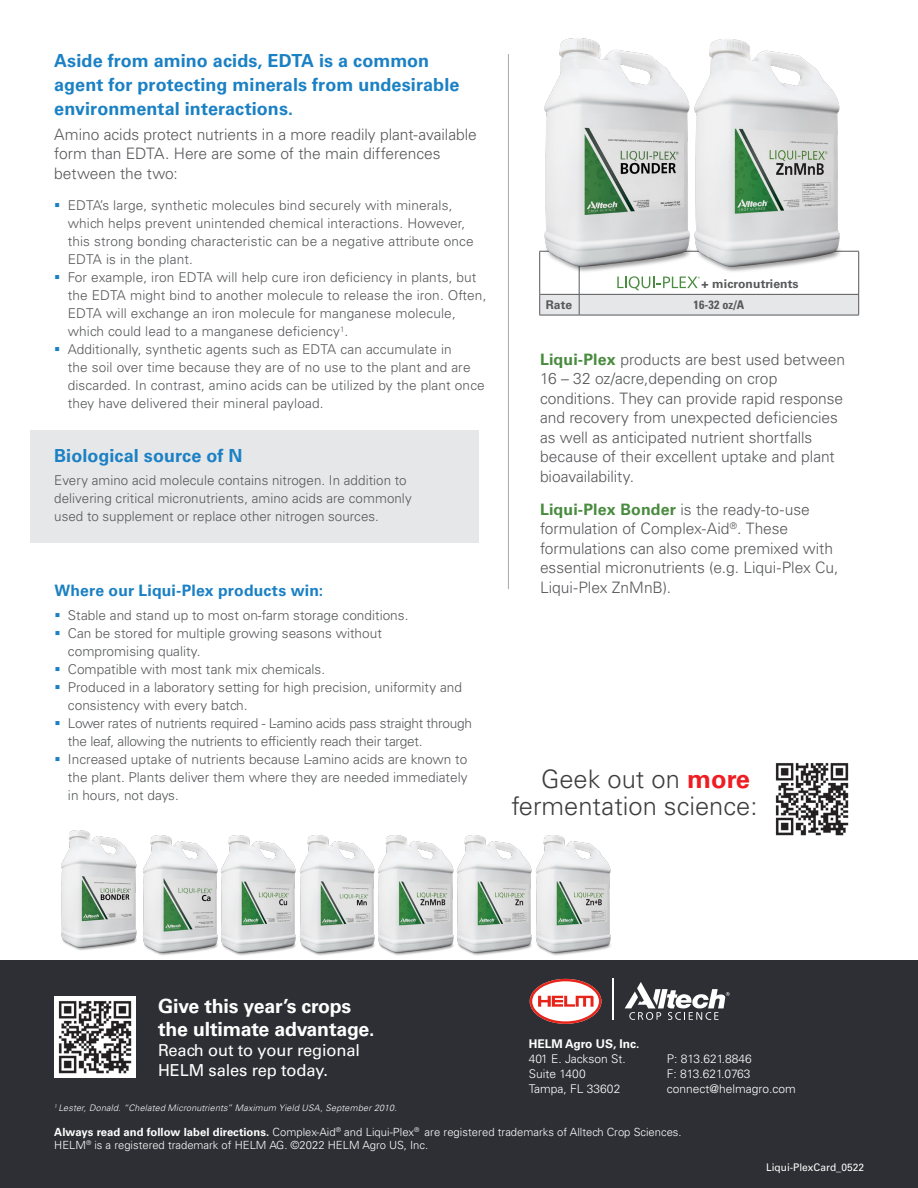
<style>
.page{position:relative;width:918px;height:1188px;background:#fff}
.page>*{position:absolute;margin:0;border:0;box-sizing:border-box;transform-origin:0 0}
.GrayReg{font:300 25.5px/27px "Univers LT Std";color:#3e3e3f;text-align:right}
.t1{font:700 19.5px/23.4px "Univers LT Std";letter-spacing:-.01em;color:#fff}
.t2{font:700 18px/24px "Univers LT Std";letter-spacing:.005em;color:#1b81c4}
.t3{font:16.5px/19.8px "Univers LT Std";letter-spacing:-.01em;color:#fff}
.t4{font:300 15.75px/19.5px "Univers LT Std";letter-spacing:-.005em;color:#57585a}
.t5{font:700 15.75px "Univers LT Std";letter-spacing:.01em;color:#1b81c4}
.t6{font:300 13.5px/18px "Univers LT Std";letter-spacing:.01em;color:#57585a}
.t7{font:300 13.5px/18px "Univers LT Std";letter-spacing:-.02em;color:#57585a}
.t8{font:300 12px "Univers LT Std";color:#fff}
.Bullets_-_orange{font:700 12px "Univers LT Std";letter-spacing:.01em;color:#57585a}
.t9{font:700 12px "Univers LT Std";color:#fff}
.Bullets_-_orange-2{font:700 condensed 12px "Univers LT Std";color:#57585a}
.t10{font:300 11.25px/13.2px "Univers LT Std";color:#fff}
.t11{font:10.5px "Univers LT Std";color:#fff}
.t12{font:italic 300 9px "Univers LT Std";letter-spacing:.025em;color:#fff}
.s1{font-weight:700;color:#498b3f}
.s2{font-weight:700;color:#ee1d23}
.s3{font-weight:700}
</style>
<div class="page">
<div style="left:0;top:960px;width:918px;height:228px;background:#2d2f34"></div>
<svg style="left:625px;top:982px;width:105px;height:38px"></svg>
<svg style="left:530px;top:979px;width:71px;height:45px"></svg>
<hr style="left:612px;top:979px;width:2px;height:41px;background:#fff">
<img style="left:54px;top:997px;width:81px;height:81px">
<div style="left:30px;top:430px;width:448px;height:113px;background:#e6e7e9"></div>
<img style="left:775px;top:763px;width:74px;height:73px">
<hr style="left:579px;top:252px;width:1px;height:42px;background:#57585a">
<hr style="left:858px;top:252px;width:1px;height:42px;background:#57585a">
<hr style="left:539px;top:252px;width:1px;height:42px;background:#57585a">
<hr style="left:579px;top:251px;width:280px;height:1px;background:#57585a">
<hr style="left:539px;top:315px;width:40px;height:1px;background:#57585a">
<hr style="left:579px;top:315px;width:280px;height:1px;background:#57585a">
<svg style="left:539px;top:276px;width:320px;height:39px"></svg>
<img style="left:61px;top:830px;width:74px;height:121px">
<img style="left:539px;top:38px;width:141px;height:236px">
<img style="left:680px;top:39px;width:176px;height:233px">
<img style="left:135px;top:835px;width:79px;height:121px">
<img style="left:214px;top:835px;width:78px;height:121px">
<img style="left:292px;top:835px;width:79px;height:121px">
<img style="left:461px;top:835px;width:67px;height:121px">
<img style="left:528px;top:835px;width:83px;height:121px">
<img style="left:371px;top:835px;width:90px;height:120px">
<hr style="left:508px;top:54px;width:1px;height:535px;background:#a8a9ad">
<p class="t2" style="left:54px;top:49px;width:407px">Aside from amino acids, EDTA is a common agent for protecting minerals from undesirable environmental interactions.</p>
<p class="t4" style="left:54px;top:124px;width:424px">Amino acids protect nutrients in a more readily plant-available form than EDTA. Here are some of the main differences between the two:</p>
<p class="t6" style="left:68px;top:196px;width:407px">EDTA’s large, synthetic molecules bind securely with minerals, which helps prevent unintended chemical interactions. However, this strong bonding characteristic can be a negative attribute once EDTA is in the plant.</p>
<p class="t6" style="left:68px;top:268px;width:420px">For example, iron EDTA will help cure iron deficiency in plants, but the EDTA might bind to another molecule to release the iron. Often, EDTA will exchange an iron molecule for manganese molecule, which could lead to a manganese deficiency<sup>1</sup>.</p>
<p class="t6" style="left:68px;top:340px;width:419px">Additionally, synthetic agents such as EDTA can accumulate in<br>the soil over time because they are of no use to the plant and are discarded. In contrast, amino acids can be utilized by the plant once they have delivered their mineral payload.</p>
<p class="t2" style="left:54px;top:443px;width:190px">Biological source of N</p>
<p class="t6" style="left:54px;top:471px;width:359px">Every amino acid molecule contains nitrogen. In addition to delivering critical micronutrients, amino acids are commonly used to supplement or replace other nitrogen sources.</p>
<p class="t5" style="left:54px;top:581px;width:270px">Where our Liqui-Plex products win:</p>
<p class="t6" style="left:68px;top:606px;width:342px">Stable and stand up to most on-farm storage conditions.</p>
<p class="t6" style="left:68px;top:624px;width:315px">Can be stored for multiple growing seasons without compromising quality.</p>
<p class="t6" style="left:68px;top:660px;width:259px">Compatible with most tank mix chemicals.</p>
<p class="t6" style="left:68px;top:678px;width:396px">Produced in a laboratory setting for high precision, uniformity and consistency with every batch.</p>
<p class="t7" style="left:68px;top:714px;width:405px">Lower rates of nutrients required - L-amino acids pass straight through the leaf, allowing the nutrients to efficiently reach their target.</p>
<p class="t6" style="left:68px;top:750px;width:401px;text-align:justify">Increased uptake of nutrients because L-amino acids are known to the plant. Plants deliver them where they are needed immediately in hours, not days.</p>
<p class="Bullets_-_orange" style="left:702px;top:276px;width:98px">+ micronutrients</p>
<p class="Bullets_-_orange" style="left:546px;top:298px;width:28px">Rate</p>
<p class="Bullets_-_orange-2" style="left:694px;top:297px;width:52px">16-32 oz/A</p>
<p class="t4" style="left:540px;top:349px;width:307px"><span class="s1">Liqui-Plex</span> products are best used between 16 – 32 oz/acre,depending on crop conditions. They can provide rapid response and recovery from unexpected deficiencies as well as anticipated nutrient shortfalls because of their excellent uptake and plant bioavailability.</p>
<p class="t4" style="left:540px;top:499px;width:300px"><span class="s1">Liqui-Plex Bonder</span> is the ready-to-use formulation of Complex-Aid<sup>®</sup>. These formulations can also come premixed with essential micronutrients (e.g. Liqui-Plex Cu, Liqui-Plex ZnMnB).</p>
<p class="GrayReg" style="left:511px;top:765px;width:248px">Geek out on <span class="s2">more </span>fermentation science:</p>
<p class="t1" style="left:158px;top:995px;width:218px">Give this year’s crops the ultimate advantage.</p>
<p class="t3" style="left:158px;top:1040px;width:203px">Reach out to your regional<br>HELM sales rep today.</p>
<p class="t9" style="left:529px;top:1037px;width:112px">HELM Agro US, Inc.</p>
<p class="t8" style="left:529px;top:1052px;width:98px">401 E. Jackson St.</p>
<p class="t8" style="left:529px;top:1067px;width:58px">Suite 1400</p>
<p class="t8" style="left:529px;top:1082px;width:93px">Tampa, FL 33602</p>
<p class="t12" style="left:54px;top:1103px;width:344px"><sup>1</sup> Lester, Donald. “Chelated Micronutrients” Maximum Yield USA, September 2010.</p>
<p class="t8" style="left:667px;top:1052px;width:87px">P: 813.621.8846</p>
<p class="t8" style="left:667px;top:1067px;width:85px">F: 813.621.0763</p>
<p class="t8" style="left:667px;top:1082px;width:130px">connect@helmagro.com</p>
<p class="t10" style="left:54px;top:1125px;width:629px"><span class="s3">Always read and follow label directions.</span> Complex-Aid<sup>®</sup> and Liqui-Plex<sup>®</sup> are registered trademarks of Alltech Crop Sciences.<br>HELM<sup>®</sup> is a registered trademark of HELM AG. ©2022 HELM Agro US, Inc.</p>
<p class="t11" style="left:766px;top:1161px;width:99px">Liqui-PlexCard_0522</p>
</div>
